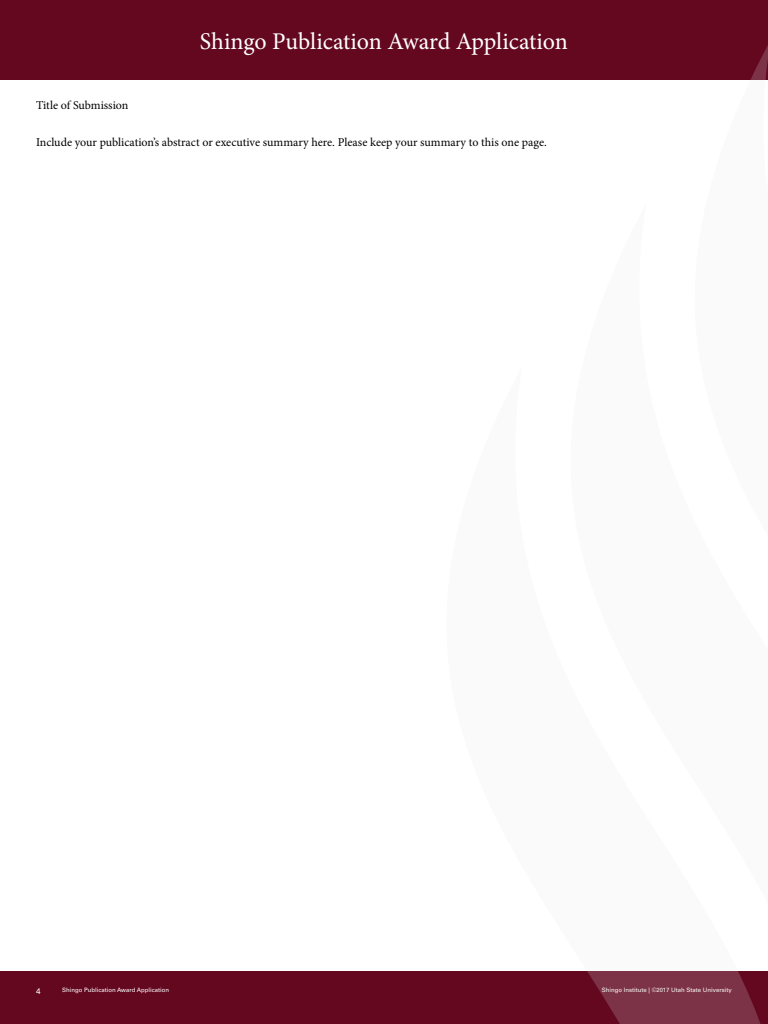
<style>
.page{position:relative;width:768px;height:1024px;background:#fff}
.page>*{position:absolute;margin:0;border:0;box-sizing:border-box;transform-origin:0 0}
.t1{font:24px "Minion Pro";letter-spacing:-.005em;color:#fff}
.t2{font:12px "Minion Pro";letter-spacing:-.005em;color:#000}
.t3{font:8px "Univers LT Std";color:#fff}
.t4{font:6px "Univers LT Std";color:#fff}
</style>
<div class="page">
<div style="left:0;top:971px;width:768px;height:53px;background:#640820"></div>
<div style="left:0;top:0;width:768px;height:80px;background:#640820"></div>
<svg style="left:587px;top:971px;width:174px;height:53px;fill:#7d3347"></svg>
<h1 class="t1" style="left:200px;top:26px;width:370px">Shingo Publication Award Application</h1>
<p class="t2" style="left:36px;top:97px;width:94px">Title of Submission</p>
<p class="t2" style="left:36px;top:134px;width:512px">Include your publication’s abstract or executive summary here. Please keep your summary to this one page.</p>
<p class="t3" style="left:36px;top:986px;width:6px">4</p>
<p class="t4" style="left:62px;top:987px;width:108px">Shingo Publication Award Application</p>
<p class="t4" style="left:602px;top:986px;width:132px">Shingo Institute | ©2017 Utah State University</p>
</div>
